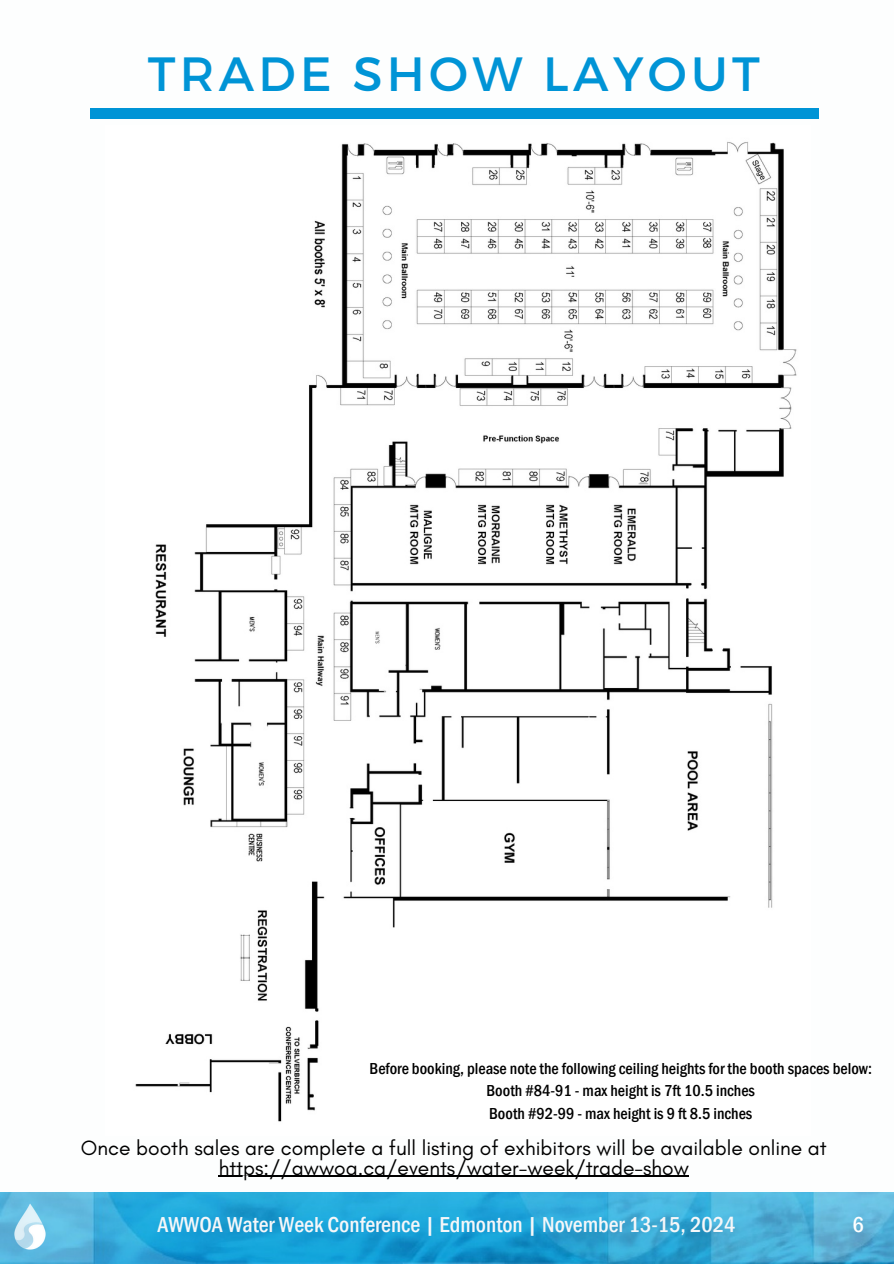
<style>
.page{position:relative;width:894px;height:1264px;background:#fff}
.page>*{position:absolute;margin:0;border:0;box-sizing:border-box;transform-origin:0 0}
.t1{font:48px "Montserrat";letter-spacing:.09em;color:#0094d6}
.t2{font:500 condensed 22.2px "Franklin Gothic";color:#f6f7f9}
.t3{font:500 condensed 22.2px "Franklin Gothic";color:#fff}
.t4{font:21px/20.2px "Glacial Indifference";color:#000;text-align:center}
.t5{font:500 condensed 16.35px/22.5px "Franklin Gothic";color:#000;text-align:center}
</style>
<div class="page">
<div style="left:90px;top:108px;width:728px;height:10px;background:#0094d6"></div>
<img style="left:60px;top:1192px;width:833px;height:71px">
<img style="left:0;top:1192px;width:60px;height:71px">
<img style="left:135px;top:141px;width:662px;height:981px">
<hr style="left:218px;top:1175px;width:470px;height:1px;background:#000">
<h1 class="t1" style="left:148px;top:43px;width:613px">TRADE SHOW LAYOUT</h1>
<p class="t5" style="left:369px;top:1056px;width:504px">Before booking, please note the following ceiling heights for the booth spaces below:<br>Booth #84-91 - max height is 7ft 10.5 inches<br>Booth #92-99 - max height is 9 ft 8.5 inches</p>
<p class="t4" style="left:81px;top:1136px;width:747px">Once booth sales are complete a full listing of exhibitors will be available online at https://awwoa.ca/events/water-week/trade-show</p>
<h2 class="t2" style="left:157px;top:1211px;width:579px">AWWOA Water Week Conference | Edmonton | November 13-15, 2024</h2>
<h2 class="t3" style="left:852px;top:1212px;width:13px">6</h2>
</div>
